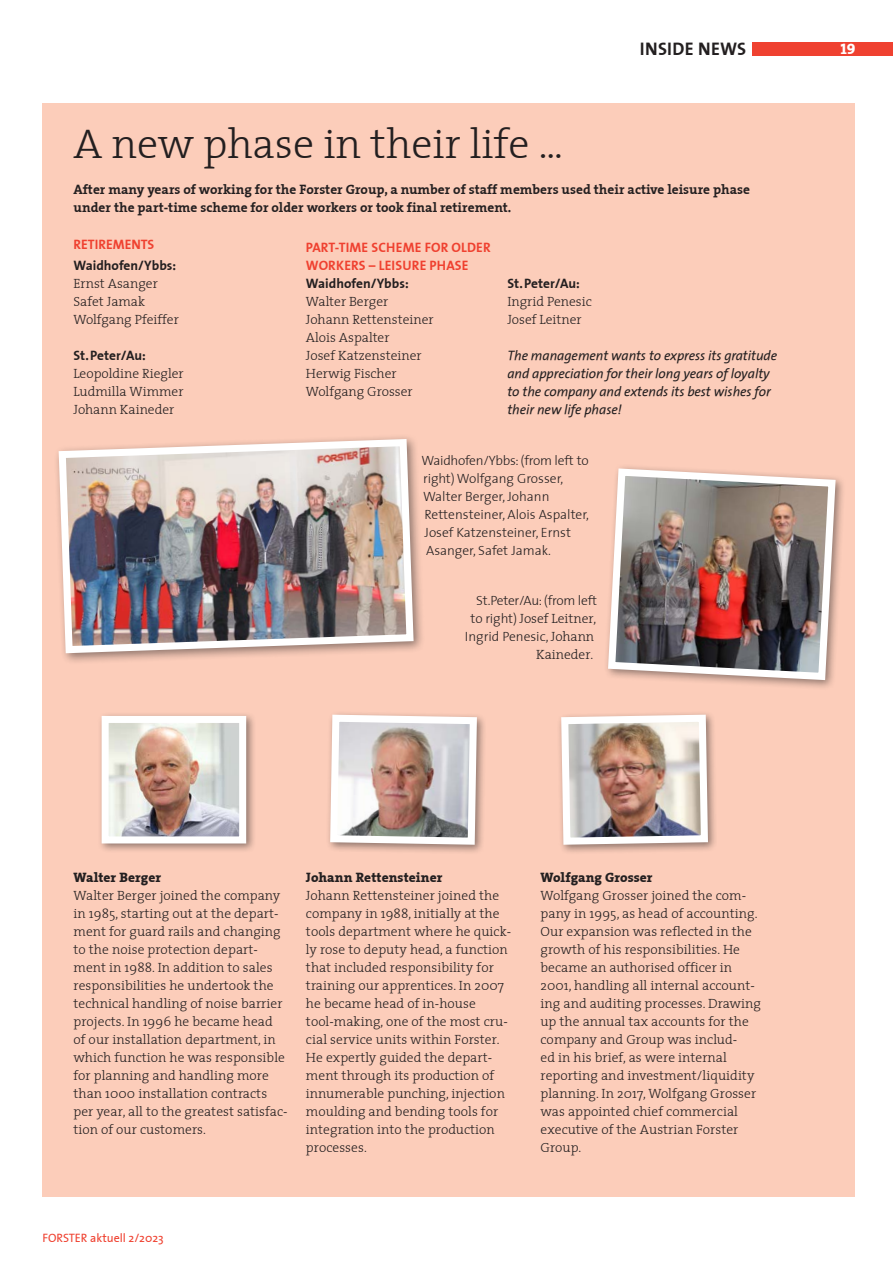
<style>
.page{position:relative;width:893px;height:1263px;background:#fff}
.page>*{position:absolute;margin:0;border:0;box-sizing:border-box;transform-origin:0 0}
.fa_Titel1{font:42px "The Serif Light Plain";color:#231f20}
.t1{font:18px "The Sans Bold Plain";letter-spacing:.01em;color:#231f20}
.t2{font:15px "The Serif Extra Bold Caps";color:#fff}
.fa_Fließtext{font:13.5px/18px "The Serif Light Plain";letter-spacing:.005em;color:#231f20}
.t3{font:13.5px/18px "The Sans Light Plain";color:#231f20}
.fa_Fließtext_kasten{font:13.5px/18px "The Serif Bold Plain";color:#231f20}
.fa_Fließtext-2{font:italic 13.5px/18px "The Sans";letter-spacing:-.005em;color:#231f20}
.fa_Titel2_rot_fett{font:13.5px/18px "The Sans Bold Plain";letter-spacing:.01em;color:#ef4130}
.fa_Titel3_Einleitung{font:13.5px "The Sans Bold Plain";color:#231f20}
.fa_Fließtext-3{font:13.5px "The Serif Extra Bold Plain";letter-spacing:.005em;color:#231f20}
.t4{font:13.5px "The Sans Light Plain";letter-spacing:-.02em;color:#231f20}
.t5{font:12px "The Sans Plain";color:#ef4130}
.s1{font-family:"The Sans Light Plain"}
.s2{font-family:"The Serif Light Plain"}
</style>
<div class="page">
<div style="left:753px;top:43px;width:140px;height:13px;background:#ef4130"></div>
<div style="left:43px;top:103px;width:812px;height:1094px;background:#fccdba"></div>
<div style="left:557px;top:710px;width:161px;height:145px;background:#231f20;opacity:.5"></div>
<img style="left:558px;top:711px;width:154px;height:137px">
<div style="left:326px;top:710px;width:161px;height:145px;background:#231f20;opacity:.5"></div>
<img style="left:327px;top:711px;width:153px;height:137px">
<div style="left:97px;top:712px;width:159px;height:141px;background:#231f20;opacity:.5"></div>
<img style="left:110px;top:724px;width:128px;height:111px">
<div style="left:102px;top:716px;width:144px;height:127px;border:7px solid #fff"></div>
<div style="left:53px;top:434px;width:372px;height:231px;background:#231f20;opacity:.5"></div>
<img style="left:55px;top:435px;width:362px;height:222px">
<div style="left:603px;top:464px;width:244px;height:227px;background:#231f20;opacity:.5"></div>
<img style="left:604px;top:465px;width:235px;height:219px">
<h2 class="t1" style="left:640px;top:34px;width:108px">INSIDE NEWS</h2>
<p class="t2" style="left:840px;top:36px;width:17px">19</p>
<h1 class="fa_Titel1" style="left:74px;top:109px;width:491px">A new phase in their life ...</h1>
<p class="fa_Fließtext_kasten" style="left:74px;top:180px;width:678px">After many years of working for the Forster Group, a number of staff members used their active leisure phase under the part-time scheme for older workers or took final retirement.</p>
<h2 class="fa_Titel2_rot_fett" style="left:74px;top:235px;width:82px">RETIREMENTS</h2>
<h3 class="fa_Titel3_Einleitung" style="left:74px;top:254px;width:104px">Waidhofen/Ybbs:</h3>
<p class="fa_Fließtext" style="left:74px;top:274px;width:86px">Ernst Asanger</p>
<p class="fa_Fließtext" style="left:74px;top:292px;width:73px">Safet Jamak</p>
<p class="fa_Fließtext" style="left:74px;top:310px;width:107px">Wolfgang Pfeiffer</p>
<h3 class="fa_Titel3_Einleitung" style="left:74px;top:344px;width:74px">St.Peter/Au:</h3>
<p class="fa_Fließtext" style="left:74px;top:364px;width:112px">Leopoldine Riegler</p>
<p class="fa_Fließtext" style="left:74px;top:382px;width:111px">Ludmilla Wimmer</p>
<p class="fa_Fließtext" style="left:74px;top:400px;width:102px">Johann Kaineder</p>
<p class="fa_Titel2_rot_fett" style="left:306px;top:238px;width:186px">PART-TIME SCHEME FOR OLDER<br>WORKERS – LEISURE PHASE</p>
<h3 class="fa_Titel3_Einleitung" style="left:306px;top:272px;width:104px">Waidhofen/Ybbs:</h3>
<p class="fa_Fließtext" style="left:306px;top:292px;width:84px">Walter Berger</p>
<p class="fa_Fließtext" style="left:306px;top:310px;width:129px">Johann Rettensteiner</p>
<p class="fa_Fließtext" style="left:306px;top:328px;width:85px">Alois Aspalter</p>
<p class="fa_Fließtext" style="left:306px;top:346px;width:117px">Josef Katzensteiner</p>
<p class="fa_Fließtext" style="left:306px;top:364px;width:92px">Herwig Fischer</p>
<p class="fa_Fließtext" style="left:306px;top:382px;width:108px">Wolfgang Grosser</p>
<h3 class="fa_Titel3_Einleitung" style="left:507px;top:272px;width:74px">St.Peter/Au:</h3>
<p class="fa_Fließtext" style="left:507px;top:292px;width:86px">Ingrid Penesic</p>
<p class="fa_Fließtext" style="left:507px;top:310px;width:76px">Josef Leitner</p>
<p class="fa_Fließtext-2" style="left:507px;top:346px;width:271px">The management wants to express its gratitude and appreciation for their long years of loyalty to the company and extends its best wishes for their new life phase!</p>
<p class="t3" style="left:422px;top:451px;width:169px">Waidhofen/Ybbs: (from left to right) Wolfgang Grosser,<br>Walter Berger, Johann<br>Rettensteiner, Alois Aspalter,<br>Josef Katzensteiner, Ernst<br>Asanger, Safet Jamak.</p>
<p class="t4" style="left:476px;top:589px;width:122px">St.Peter/Au: (from left</p>
<p class="fa_Fließtext" style="left:470px;top:609px;width:127px"><span class="s1">to right)</span> Josef Leitner,</p>
<p class="t3" style="left:465px;top:627px;width:131px">Ingrid Penesic, <span class="s2">Johann</span></p>
<p class="fa_Fließtext" style="left:536px;top:645px;width:59px">Kaineder.</p>
<p class="fa_Fließtext-3" style="left:74px;top:866px;width:89px">Walter Berger</p>
<p class="fa_Fließtext" style="left:74px;top:886px;width:216px">Walter Berger joined the company in 1985, starting out at the depart&shy;ment for guard rails and changing to the noise protection depart&shy;ment in 1988. In addition to sales responsibilities he undertook the technical handling of noise barrier projects. In 1996 he became head of our installation department, in which function he was responsible for planning and handling more than 1000 installation contracts per year, all to the greatest satisfac&shy;tion of our customers.</p>
<p class="fa_Fließtext-3" style="left:306px;top:866px;width:138px">Johann Rettensteiner</p>
<p class="fa_Fließtext" style="left:306px;top:886px;width:207px">Johann Rettensteiner joined the company in 1988, initially at the tools department where he quick&shy;ly rose to deputy head, a function that included responsibility for training our apprentices. In 2007 he became head of in-house tool-making, one of the most cru&shy;cial service units within Forster.<br>He expertly guided the depart&shy;ment through its production of innumerable punching, injection moulding and bending tools for integration into the production processes.</p>
<p class="fa_Fließtext-3" style="left:541px;top:866px;width:114px">Wolfgang Grosser</p>
<p class="fa_Fließtext" style="left:541px;top:886px;width:222px">Wolfgang Grosser joined the com&shy;pany in 1995, as head of accounting.<br>Our expansion was reflected in the growth of his responsibilities. He became an authorised officer in<br>2001, handling all internal account&shy;ing and auditing processes. Drawing up the annual tax accounts for the company and Group was includ-<br>ed in his brief, as were internal reporting and investment/liquidity planning. In 2017, Wolfgang Grosser was appointed chief commercial executive of the Austrian Forster<br>Group.</p>
<p class="t5" style="left:43px;top:1228px;width:123px">FORSTER aktuell 2/2023</p>
</div>
